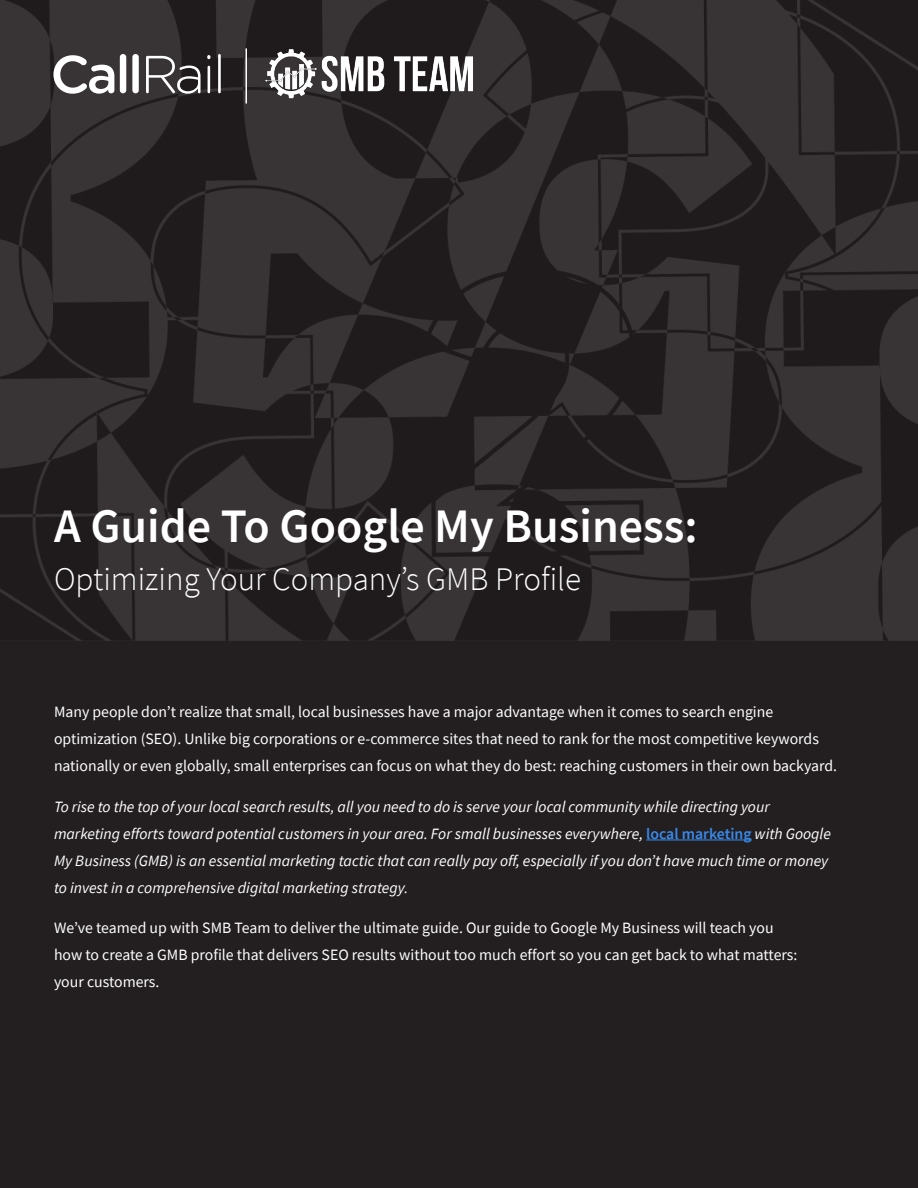
<style>
.page{position:relative;width:918px;height:1188px;background:#231f20}
.page>*{position:absolute;margin:0;border:0;box-sizing:border-box;transform-origin:0 0}
.t1{font:600 48px "Source Sans Pro";color:#fff}
.t2{font:300 33px "Source Sans Pro";color:#fff}
.t3{font:15.75px/27px "Source Sans Pro";color:#fff}
.t4{font:italic 15.75px/27px "Source Sans Pro";color:#fff}
.s1{font-weight:600;font-style:normal;color:#388aed}
</style>
<div class="page">
<img style="left:0;top:0;width:918px;height:641px">
<hr style="left:646px;top:840px;width:106px;height:1px;background:#388aed">
<svg style="left:53px;top:54px;width:168px;height:40px"></svg>
<img style="left:261px;top:48px;width:216px;height:52px">
<hr style="left:245px;top:48px;width:2px;height:56px;background:#fff">
<p class="t1" style="left:54px;top:495px;width:645px">A Guide To Google My Business:</p>
<p class="t2" style="left:54px;top:559px;width:529px">Optimizing Your Company’s GMB Profile</p>
<p class="t3" style="left:54px;top:698px;width:785px">Many people don’t realize that small, local businesses have a major advantage when it comes to search engine optimization (SEO). Unlike big corporations or e-commerce sites that need to rank for the most competitive keywords nationally or even globally, small enterprises can focus on what they do best: reaching customers in their own backyard.</p>
<p class="t4" style="left:54px;top:793px;width:779px">To rise to the top of your local search results, all you need to do is serve your local community while directing your marketing efforts toward potential customers in your area. For small businesses everywhere, <span class="s1">local marketing</span> with Google My Business (GMB) is an essential marketing tactic that can really pay off, especially if you don’t have much time or money to invest in a comprehensive digital marketing strategy.</p>
<p class="t3" style="left:54px;top:914px;width:745px">We’ve teamed up with SMB Team to deliver the ultimate guide. Our guide to Google My Business will teach you how to create a GMB profile that delivers SEO results without too much effort so you can get back to what matters: your customers.</p>
</div>
